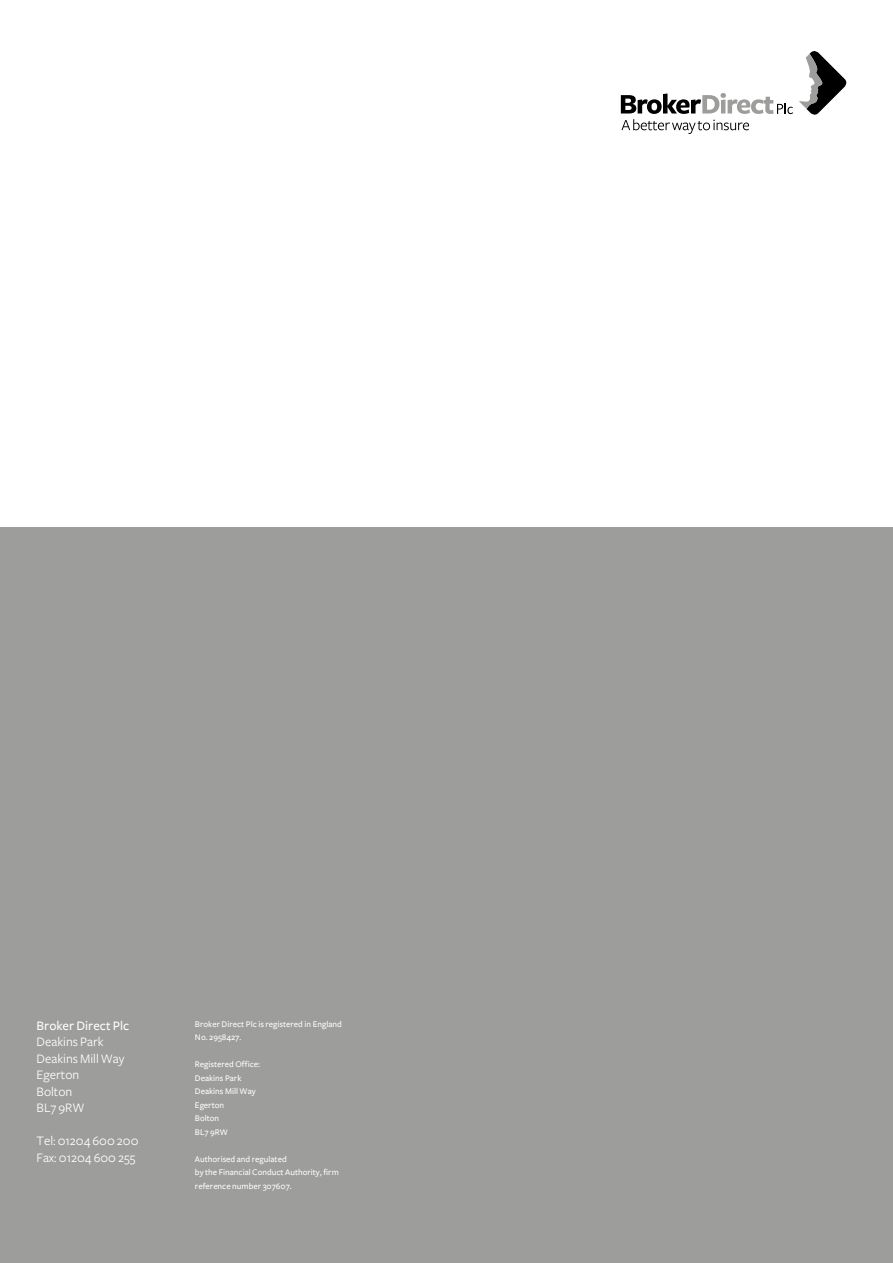
<style>
.page{position:relative;width:893px;height:1263px;background:#fff}
.page>*{position:absolute;margin:0;border:0;box-sizing:border-box;transform-origin:0 0}
.t1{font:13.5px/16.5px "Freight Sans";color:#fff}
.t2{font:500 13.5px "Freight Sans";color:#fff}
.t3{font:500 9px/13.5px "Freight Sans";color:#fff}
</style>
<div class="page">
<div style="left:0;top:527px;width:893px;height:736px;background:#9d9d9c"></div>
<svg style="left:799px;top:51px;width:48px;height:64px"></svg>
<svg style="left:621px;top:93px;width:172px;height:41px"></svg>
<h1 class="t2" style="left:37px;top:1018px;width:94px">Broker Direct Plc</h1>
<h1 class="t1" style="left:37px;top:1034px;width:89px">Deakins Park<br>Deakins Mill Way<br>Egerton<br>Bolton<br>BL7 9RW</h1>
<h1 class="t1" style="left:37px;top:1133px;width:103px">Tel: 01204 600 200<br>Fax: 01204 600 255</h1>
<p class="t3" style="left:195px;top:1017px;width:148px">Broker Direct Plc is registered in England<br>No. 2958427.</p>
<p class="t3" style="left:195px;top:1058px;width:67px">Registered Office:<br>Deakins Park<br>Deakins Mill Way<br>Egerton<br>Bolton<br>BL7 9RW</p>
<p class="t3" style="left:195px;top:1152px;width:145px">Authorised and regulated<br>by the Financial Conduct Authority, firm reference number 307607.</p>
</div>
